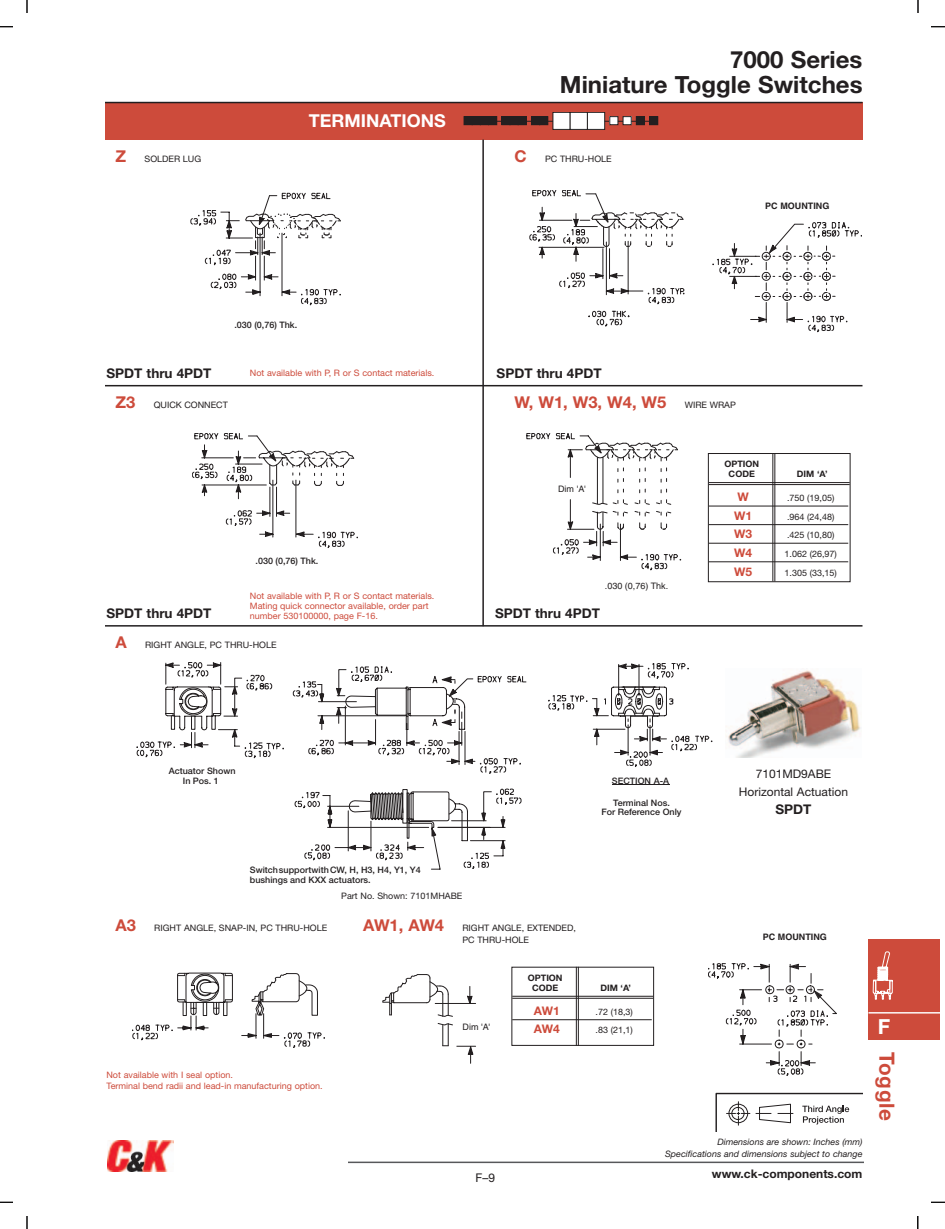
<style>
.page{position:relative;width:945px;height:1229px;background:#fff}
.page>*{position:absolute;margin:0;border:0;box-sizing:border-box;transform-origin:0 0}
.t1{font:700 23.7px/25.2px "Helvetica Neue";color:#231f20;text-align:right}
.t2{font:700 21px "Helvetica Neue";letter-spacing:.03em;color:#cd4b3b}
.t3{font:700 20.7px "Helvetica Neue";color:#fff}
.t4{font:700 17.85px "Helvetica Neue";color:#fff}
.t5{font:700 16.35px "Helvetica Neue";color:#cd4b3b}
.t6{font:700 13.35px "Helvetica Neue";color:#231f20}
.t7{font:12px "Helvetica Neue";color:#231f20}
.t8{font:11.85px/17.9px "Helvetica Neue";color:#231f20;text-align:center}
.t9{font:700 11.85px "Helvetica Neue";color:#231f20}
.t10{font:700 11.85px "Helvetica Neue";color:#cd4b3b}
.t11{font:8.85px/11.9px "Helvetica Neue";color:#231f20}
.t12{font:8.85px/10.4px "Helvetica Neue";color:#cd4b3b}
.t13{font:500 8.85px/9.9px "Helvetica Neue";color:#231f20;text-align:center}
.t14{font:italic 8.85px/11.9px "Helvetica Neue";color:#231f20;text-align:right}
.t15{font:700 8.85px/10.4px "Helvetica Neue";color:#231f20;text-align:center}
.t16{font:8.85px "Helvetica";color:#231f20}
.t17{font:700 8.85px "Helvetica";color:#231f20}
.s1{font-weight:700;font-size:16.35px;color:#cd4b3b}
.s2{font-weight:400;font-size:8.85px;color:#231f20}
</style>
<div class="page">
<hr style="left:348px;top:1161px;width:516px;height:2px;background:#57585a">
<img style="left:107px;top:1140px;width:67px;height:31px">
<div style="left:868px;top:939px;width:72px;height:101px;background:#cd4b3b"></div>
<hr style="left:868px;top:1012px;width:72px;height:1px;background:#fff">
<svg style="left:872px;top:951px;width:21px;height:49px"></svg>
<svg style="left:0;top:0;width:28px;height:27px"></svg>
<svg style="left:0;top:1201px;width:28px;height:27px"></svg>
<svg style="left:917px;top:1201px;width:28px;height:27px"></svg>
<svg style="left:918px;top:0;width:27px;height:27px"></svg>
<div style="left:14px;top:13px;width:26px;height:27px;background:#fff"></div>
<div style="left:904px;top:13px;width:28px;height:27px;background:#fff"></div>
<div style="left:14px;top:1188px;width:26px;height:27px;background:#fff"></div>
<div style="left:904px;top:1188px;width:28px;height:27px;background:#fff"></div>
<svg style="left:716px;top:1092px;width:146px;height:39px"></svg>
<div style="left:105px;top:102px;width:757px;height:38px;background:#cd4b3b"></div>
<div style="left:464px;top:117px;width:8px;height:8px;background:#231f20"></div>
<div style="left:464px;top:116px;width:9px;height:9px;border:1px solid #231f20"></div>
<div style="left:472px;top:117px;width:8px;height:8px;background:#231f20"></div>
<div style="left:472px;top:116px;width:9px;height:9px;border:1px solid #231f20"></div>
<div style="left:480px;top:117px;width:9px;height:8px;background:#231f20"></div>
<div style="left:480px;top:116px;width:9px;height:9px;border:1px solid #231f20"></div>
<div style="left:489px;top:117px;width:8px;height:8px;background:#231f20"></div>
<div style="left:488px;top:116px;width:9px;height:9px;border:1px solid #231f20"></div>
<div style="left:502px;top:117px;width:8px;height:8px;background:#231f20"></div>
<div style="left:502px;top:116px;width:8px;height:9px;border:1px solid #231f20"></div>
<div style="left:510px;top:117px;width:8px;height:8px;background:#231f20"></div>
<div style="left:510px;top:116px;width:9px;height:9px;border:1px solid #231f20"></div>
<div style="left:518px;top:117px;width:8px;height:8px;background:#231f20"></div>
<div style="left:518px;top:116px;width:9px;height:9px;border:1px solid #231f20"></div>
<div style="left:531px;top:117px;width:9px;height:8px;background:#231f20"></div>
<div style="left:531px;top:116px;width:9px;height:9px;border:1px solid #231f20"></div>
<div style="left:540px;top:117px;width:8px;height:8px;background:#231f20"></div>
<div style="left:539px;top:116px;width:9px;height:9px;border:1px solid #231f20"></div>
<div style="left:553px;top:112px;width:17px;height:17px;background:#fff"></div>
<div style="left:553px;top:112px;width:18px;height:18px;border:1px solid #231f20"></div>
<div style="left:570px;top:112px;width:17px;height:17px;background:#fff"></div>
<div style="left:570px;top:112px;width:18px;height:18px;border:1px solid #231f20"></div>
<div style="left:587px;top:112px;width:18px;height:17px;background:#fff"></div>
<div style="left:587px;top:112px;width:18px;height:18px;border:1px solid #231f20"></div>
<div style="left:610px;top:117px;width:8px;height:8px;background:#fff"></div>
<div style="left:609px;top:116px;width:9px;height:9px;border:1px solid #231f20"></div>
<div style="left:623px;top:117px;width:8px;height:8px;background:#fff"></div>
<div style="left:623px;top:116px;width:9px;height:9px;border:1px solid #231f20"></div>
<div style="left:636px;top:117px;width:9px;height:8px;background:#231f20"></div>
<div style="left:636px;top:116px;width:9px;height:9px;border:1px solid #231f20"></div>
<div style="left:650px;top:117px;width:8px;height:8px;background:#231f20"></div>
<div style="left:649px;top:116px;width:9px;height:9px;border:1px solid #231f20"></div>
<svg style="left:132px;top:972px;width:193px;height:75px"></svg>
<svg style="left:136px;top:662px;width:576px;height:208px"></svg>
<svg style="left:382px;top:974px;width:94px;height:89px"></svg>
<svg style="left:708px;top:963px;width:129px;height:112px"></svg>
<svg style="left:530px;top:190px;width:154px;height:136px"></svg>
<hr style="left:539px;top:220px;width:33px;height:1px;background:#231f20">
<svg style="left:712px;top:222px;width:150px;height:110px"></svg>
<svg style="left:526px;top:433px;width:155px;height:138px"></svg>
<svg style="left:192px;top:433px;width:166px;height:115px"></svg>
<svg style="left:190px;top:193px;width:151px;height:113px"></svg>
<img style="left:726px;top:670px;width:135px;height:87px">
<hr style="left:105px;top:385px;width:757px;height:1px;background:#231f20">
<hr style="left:105px;top:625px;width:757px;height:1px;background:#231f20">
<hr style="left:482px;top:140px;width:2px;height:486px;background:#231f20">
<hr style="left:709px;top:482px;width:141px;height:1px;background:#231f20">
<hr style="left:709px;top:484px;width:141px;height:1px;background:#231f20">
<hr style="left:709px;top:505px;width:139px;height:1px;background:#231f20">
<hr style="left:709px;top:524px;width:139px;height:1px;background:#231f20">
<hr style="left:709px;top:543px;width:139px;height:1px;background:#231f20">
<hr style="left:709px;top:561px;width:139px;height:1px;background:#231f20">
<div style="left:708px;top:453px;width:142px;height:129px;border:1px solid #231f20"></div>
<hr style="left:774px;top:453px;width:1px;height:128px;background:#231f20">
<hr style="left:772px;top:453px;width:1px;height:128px;background:#231f20">
<hr style="left:512px;top:995px;width:141px;height:1px;background:#231f20">
<hr style="left:512px;top:997px;width:141px;height:1px;background:#231f20">
<hr style="left:512px;top:1019px;width:140px;height:1px;background:#231f20">
<hr style="left:578px;top:966px;width:1px;height:79px;background:#231f20">
<hr style="left:576px;top:966px;width:1px;height:79px;background:#231f20">
<hr style="left:105px;top:102px;width:757px;height:1px;background:#231f20">
<h3 class="t4" style="left:309px;top:114px;width:138px">TERMINATIONS</h3>
<h1 class="t1" style="left:560px;top:49px;width:304px">7000 Series<br>Miniature Toggle Switches</h1>
<p class="t11" style="left:116px;top:154px;width:87px"><span class="s1">Z</span> SOLDER LUG</p>
<p class="t11" style="left:514px;top:154px;width:99px"><span class="s1">C</span> PC THRU-HOLE</p>
<p class="t17" style="left:765px;top:203px;width:66px">PC MOUNTING</p>
<p class="t13" style="left:234px;top:320px;width:64px">.030 (0,76) Thk.</p>
<h3 class="t6" style="left:106px;top:368px;width:107px">SPDT thru 4PDT</h3>
<p class="t12" style="left:250px;top:369px;width:186px">Not available with P, R or S contact materials.</p>
<p class="t11" style="left:116px;top:399px;width:114px"><span class="s1">Z3</span> QUICK CONNECT</p>
<h3 class="t6" style="left:497px;top:368px;width:107px">SPDT thru 4PDT</h3>
<h3 class="t5" style="left:514px;top:396px;width:223px">W, W1, W3, W4, W5 <span class="s2">WIRE WRAP</span></h3>
<p class="t13" style="left:256px;top:557px;width:64px">.030 (0,76) Thk.</p>
<p class="t16" style="left:558px;top:485px;width:29px">Dim 'A'</p>
<p class="t16" style="left:605px;top:582px;width:65px">.030 (0,76) Thk.</p>
<p class="t12" style="left:250px;top:591px;width:186px">Not available with P, R or S contact materials.<br>Mating quick connector available, order part number 530100000, page F-16.</p>
<h3 class="t6" style="left:106px;top:608px;width:107px">SPDT thru 4PDT</h3>
<h3 class="t6" style="left:495px;top:608px;width:107px">SPDT thru 4PDT</h3>
<p class="t11" style="left:116px;top:639px;width:163px"><span class="s1">A</span> RIGHT ANGLE, PC THRU-HOLE</p>
<p class="t15" style="left:724px;top:459px;width:36px">OPTION<br>CODE</p>
<p class="t15" style="left:797px;top:470px;width:32px">DIM ‘A’</p>
<h3 class="t10" style="left:738px;top:493px;width:13px">W</h3>
<p class="t11" style="left:787px;top:493px;width:49px">.750 (19,05)</p>
<h3 class="t10" style="left:734px;top:511px;width:19px">W1</h3>
<p class="t11" style="left:787px;top:511px;width:49px">.964 (24,48)</p>
<h3 class="t10" style="left:734px;top:530px;width:19px">W3</h3>
<p class="t11" style="left:787px;top:530px;width:49px">.425 (10,80)</p>
<h3 class="t10" style="left:734px;top:548px;width:19px">W4</h3>
<p class="t11" style="left:785px;top:548px;width:54px">1.062 (26,97)</p>
<h3 class="t10" style="left:734px;top:567px;width:19px">W5</h3>
<p class="t11" style="left:785px;top:567px;width:54px">1.305 (33,15)</p>
<p class="t13" style="left:169px;top:767px;width:68px">Actuator Shown<br>In Pos. 1</p>
<p class="t13" style="left:612px;top:777px;width:59px">SECTION A-A</p>
<p class="t13" style="left:601px;top:798px;width:82px">Terminal Nos.<br>For Reference Only</p>
<h3 class="t8" style="left:739px;top:766px;width:111px">7101MD9ABE<br>Horizontal Actuation</h3>
<h3 class="t6" style="left:775px;top:805px;width:38px">SPDT</h3>
<p class="t13" style="left:250px;top:865px;width:172px;text-align:left">Switch support with CW, H, H3, H4, Y1, Y4 bushings and KXX actuators.</p>
<p class="t11" style="left:341px;top:891px;width:123px">Part No. Shown: 7101MHABE</p>
<p class="t11" style="left:116px;top:922px;width:213px"><span class="s1">A3</span> RIGHT ANGLE, SNAP-IN, PC THRU-HOLE</p>
<p class="t11" style="left:462px;top:922px;width:115px;text-indent:-99px"><span class="s1">AW1, AW4</span> RIGHT ANGLE, EXTENDED,<br>PC THRU-HOLE</p>
<p class="t15" style="left:528px;top:973px;width:36px">OPTION<br>CODE</p>
<p class="t15" style="left:600px;top:983px;width:32px">DIM ‘A’</p>
<p class="t12" style="left:107px;top:1071px;width:218px">Not available with I seal option.<br>Terminal bend radii and lead-in manufacturing option.</p>
<p class="t16" style="left:463px;top:1024px;width:29px">Dim 'A'</p>
<h3 class="t10" style="left:534px;top:1006px;width:28px">AW1</h3>
<p class="t11" style="left:596px;top:1006px;width:39px">.72 (18,3)</p>
<h3 class="t10" style="left:534px;top:1025px;width:28px">AW4</h3>
<p class="t11" style="left:596px;top:1025px;width:39px">.83 (21,1)</p>
<h3 class="t7" style="left:475px;top:1173px;width:21px">F–9</h3>
<p class="t17" style="left:763px;top:934px;width:66px">PC MOUNTING</p>
<p class="t14" style="left:665px;top:1136px;width:199px">Dimensions are shown: Inches (mm)<br>Specifications and dimensions subject to change</p>
<h3 class="t9" style="left:712px;top:1169px;width:152px">www.ck-components.com</h3>
<h3 class="t3" style="left:878px;top:1019px;width:14px">F</h3>
<h2 class="t2" style="left:894px;top:1052px;width:70px;rotate:90deg">Toggle</h2>
</div>
